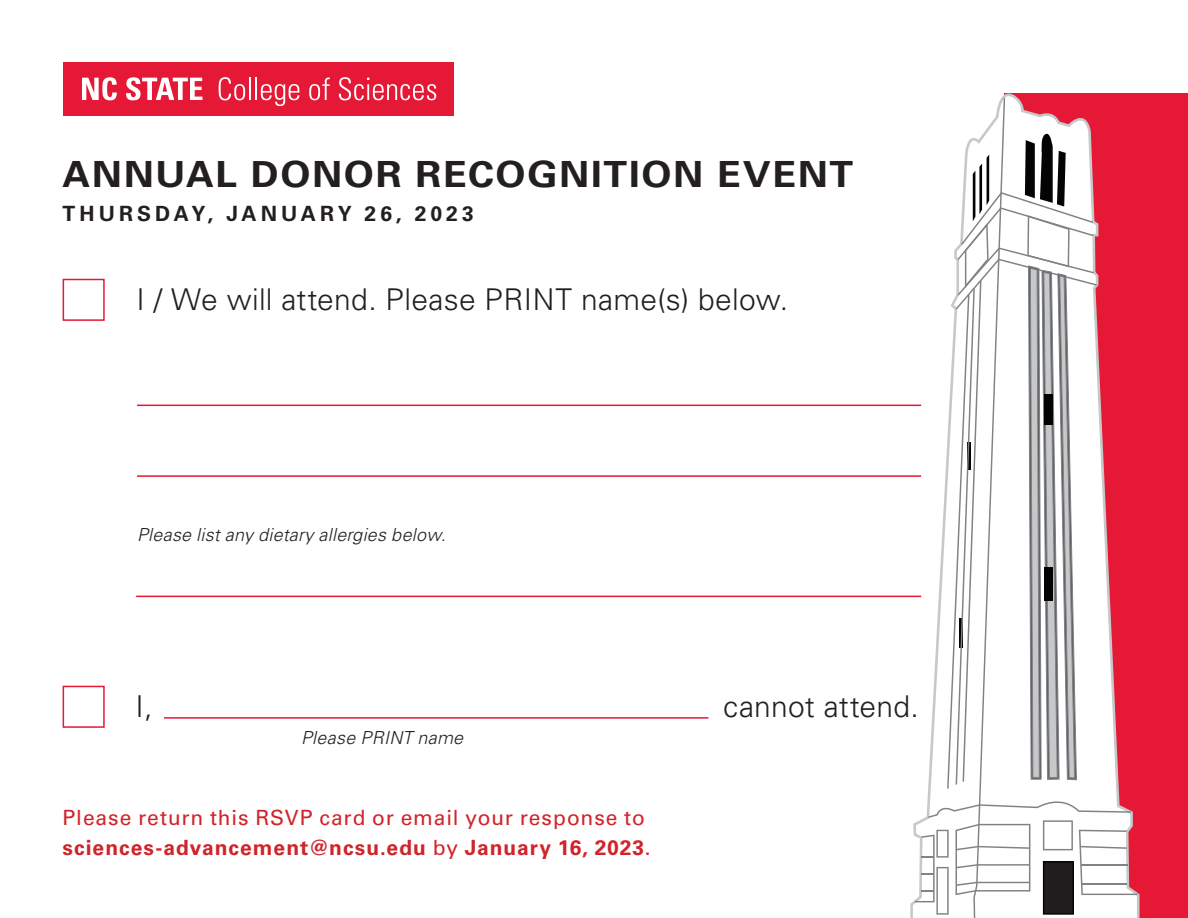
<style>
.page{position:relative;width:1188px;height:918px;background:#fff}
.page>*{position:absolute;margin:0;border:0;box-sizing:border-box;transform-origin:0 0}
.t1{font:700 36px "Univers LT Std";letter-spacing:.04em;color:#231f20;scale:1.08 1}
.t2{font:300 30px "Univers LT Std";letter-spacing:.01em;color:#231f20}
.t3{font:700 21px "Univers LT Std";letter-spacing:.05em;color:#d1232a}
.t4{font:21px "Univers LT Std";letter-spacing:.04em;color:#d1232a}
.t5{font:700 21px "Univers LT Std";letter-spacing:.19em;color:#231f20}
.t6{font:italic 300 18px "Univers LT Std";letter-spacing:.015em;color:#231f20}
.s1{font-weight:400}
</style>
<div class="page">
<hr style="left:164px;top:717px;width:544px;height:2px;background:#e51836">
<hr style="left:137px;top:475px;width:784px;height:2px;background:#e51836">
<hr style="left:136px;top:596px;width:785px;height:1px;background:#e51836">
<hr style="left:137px;top:405px;width:784px;height:1px;background:#e51836">
<div style="left:63px;top:279px;width:42px;height:42px;border:2px solid #e51836"></div>
<div style="left:63px;top:686px;width:42px;height:42px;border:2px solid #e51836"></div>
<div style="left:63px;top:62px;width:391px;height:54px;background:#e51836"></div>
<svg style="left:82px;top:78px;width:35px;height:22px"></svg>
<svg style="left:126px;top:78px;width:76px;height:22px"></svg>
<svg style="left:219px;top:78px;width:26px;height:22px"></svg>
<hr style="left:249px;top:78px;width:2px;height:22px;background:#fff">
<hr style="left:255px;top:78px;width:2px;height:22px;background:#fff">
<svg style="left:261px;top:84px;width:38px;height:22px"></svg>
<svg style="left:309px;top:78px;width:21px;height:22px"></svg>
<svg style="left:339px;top:78px;width:97px;height:22px"></svg>
<div style="left:1004px;top:93px;width:184px;height:825px;background:#e51836"></div>
<svg style="left:915px;top:93px;width:223px;height:825px"></svg>
<div style="left:1044px;top:394px;width:9px;height:31px;background:#040503"></div>
<div style="left:1044px;top:568px;width:9px;height:33px;background:#040503"></div>
<p class="t1" style="left:63px;top:153px;width:734px">ANNUAL DONOR RECOGNITION EVENT</p>
<p class="t5" style="left:63px;top:201px;width:413px">THURSDAY, JANUARY 26, 2023</p>
<p class="t2" style="left:137px;top:281px;width:653px">I / We will attend. Please PRINT name(s) below.</p>
<p class="t6" style="left:137px;top:524px;width:310px">Please list any dietary allergies below.</p>
<p class="t2" style="left:136px;top:688px;width:19px">I,</p>
<p class="t2" style="left:723px;top:688px;width:197px">cannot attend.</p>
<p class="t6" style="left:301px;top:727px;width:164px">Please PRINT name</p>
<p class="t4" style="left:63px;top:805px;width:584px">Please return this RSVP card or email your response to</p>
<p class="t3" style="left:63px;top:835px;width:589px">sciences-advancement@ncsu.edu <span class="s1">by</span> January 16, 2023<span class="s1">.</span></p>
</div>
